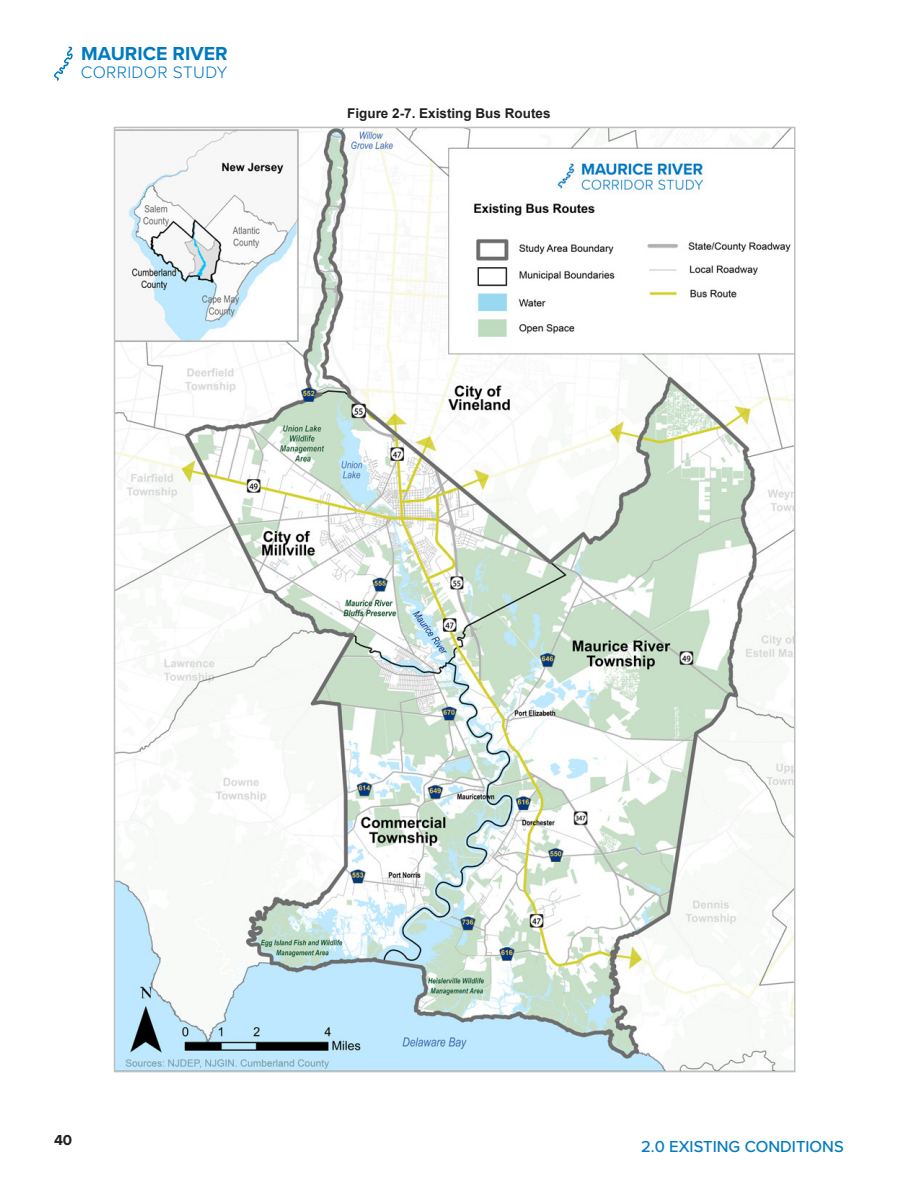
<style>
.page{position:relative;width:918px;height:1188px;background:#fff}
.page>*{position:absolute;margin:0;border:0;box-sizing:border-box;transform-origin:0 0}
.t1{font:700 19.5px "Proxima Nova";color:#007ac1}
.t2{font:300 17.25px "Proxima Nova";letter-spacing:.02em;color:#007ac1}
.t3{font:500 16.5px "Proxima Nova";color:#007ac1}
.t4{font:700 15px "Proxima Nova";color:#231f20}
._04_Figure-Table{font:700 13.5px "Arial";color:#231f20}
</style>
<div class="page">
<svg style="left:54px;top:46px;width:19px;height:35px"></svg>
<img style="left:117px;top:130px;width:676px;height:939px">
<h1 class="t1" style="left:81px;top:39px;width:148px">MAURICE RIVER</h1>
<p class="t2" style="left:81px;top:59px;width:148px">CORRIDOR STUDY</p>
<p class="_04_Figure-Table" style="left:347px;top:104px;width:205px">Figure 2-7. Existing Bus Routes</p>
<p class="t4" style="left:54px;top:1129px;width:20px">40</p>
<p class="t3" style="left:641px;top:1134px;width:204px">2.0 EXISTING CONDITIONS</p>
</div>
